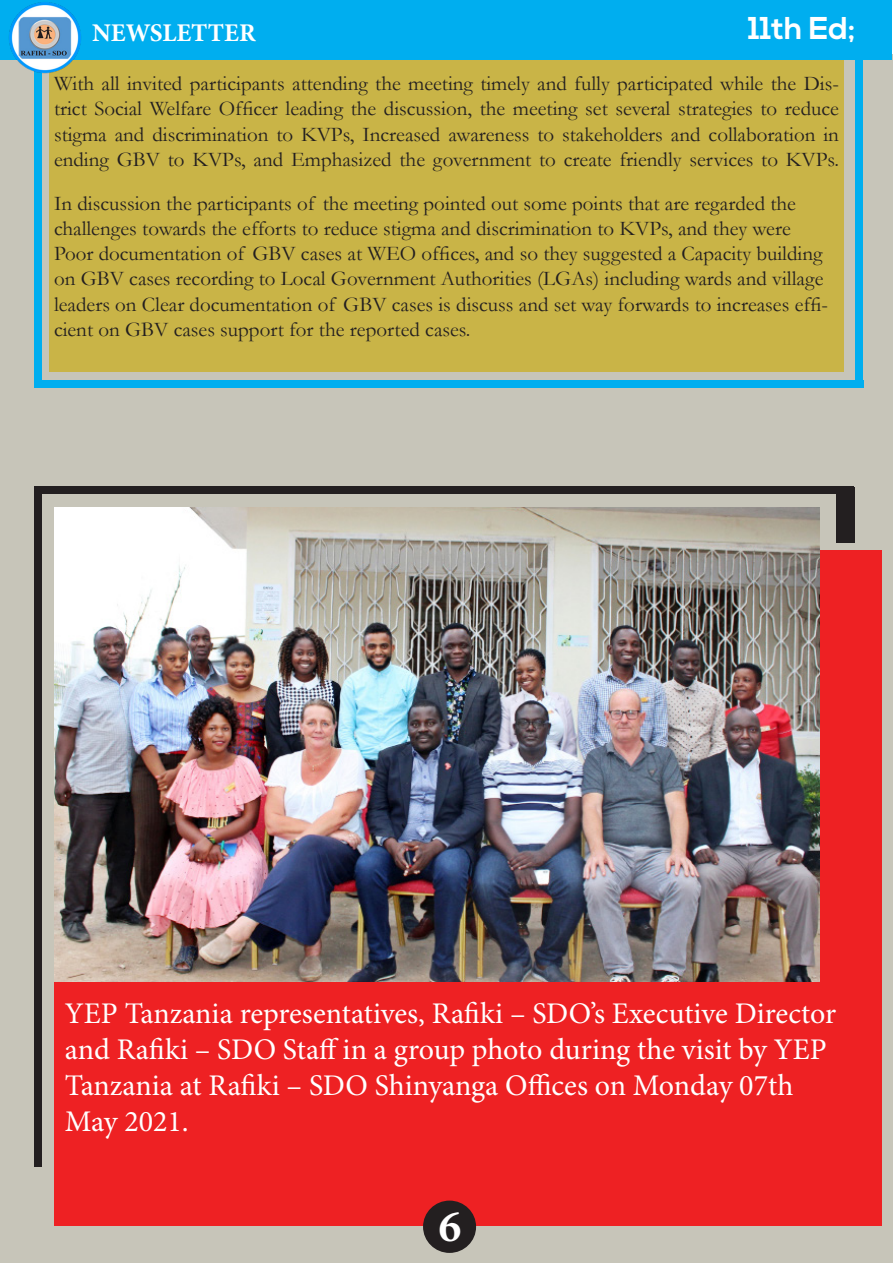
<style>
.page{position:relative;width:893px;height:1263px;background:#fff}
.page>*{position:absolute;margin:0;border:0;box-sizing:border-box;transform-origin:0 0}
.t1{font:45px "Minion Variable Concept";color:#fff}
.t2{font:700 31.5px "Nexa";color:#fff}
.t3{font:30px/36px "Minion Pro";color:#fff}
.t4{font:700 25.5px "Minion Pro";color:#fff}
.t5{font:21px/25.2px "Garamond";color:#231f20;text-align:justify}
</style>
<div class="page">
<div style="left:0;top:54px;width:893px;height:1209px;background:#c7c5b9"></div>
<div style="left:49px;top:55px;width:795px;height:317px;background:#c9b447"></div>
<div style="left:0;top:0;width:891px;height:59px;background:#00aeef"></div>
<div style="left:856px;top:3px;width:7px;height:384px;background:#00aeef"></div>
<div style="left:34px;top:380px;width:829px;height:7px;background:#00aeef"></div>
<div style="left:34px;top:0;width:8px;height:387px;background:#00aeef"></div>
<img style="left:8px;top:2px;width:74px;height:72px">
<div style="left:54px;top:551px;width:828px;height:675px;background:#ee2123"></div>
<img style="left:54px;top:507px;width:765px;height:474px">
<div style="left:423px;top:1200px;width:53px;height:53px;background:#231f20;border-radius:50%"></div>
<div style="left:39px;top:486px;width:815px;height:8px;background:#231f20"></div>
<div style="left:34px;top:486px;width:8px;height:681px;background:#231f20"></div>
<div style="left:836px;top:487px;width:19px;height:56px;background:#231f20"></div>
<p class="t2" style="left:748px;top:10px;width:109px">11th Ed;</p>
<p class="t4" style="left:92px;top:15px;width:165px">NEWSLETTER</p>
<p class="t5" style="left:54px;top:71px;width:786px">With all invited participants attending the meeting timely and fully participated while the Dis&shy;trict Social Welfare Officer leading the discussion, the meeting set several strategies to reduce stigma and discrimination to KVPs, Increased awareness to stakeholders and collaboration in ending GBV to KVPs, and Emphasized the government to create friendly services to KVPs.</p>
<p class="t5" style="left:54px;top:190px;width:776px;text-align:left">In discussion the participants of the meeting pointed out some points that are regarded the challenges towards the efforts to reduce stigma and discrimination to KVPs, and they were Poor documentation of GBV cases at WEO offices, and so they suggested a Capacity building on GBV cases recording to Local Government Authorities (LGAs) including wards and village leaders on Clear documentation of GBV cases is discuss and set way forwards to increases effi&shy;cient on GBV cases support for the reported cases.</p>
<p class="t3" style="left:65px;top:996px;width:773px">YEP Tanzania representatives, Rafiki – SDO’s Executive Director and Rafiki – SDO Staff in a group photo during the visit by YEP Tanzania at Rafiki – SDO Shinyanga Offices on Monday 07th May 2021.</p>
<p class="t1" style="left:439px;top:1195px;width:23px">6</p>
</div>
